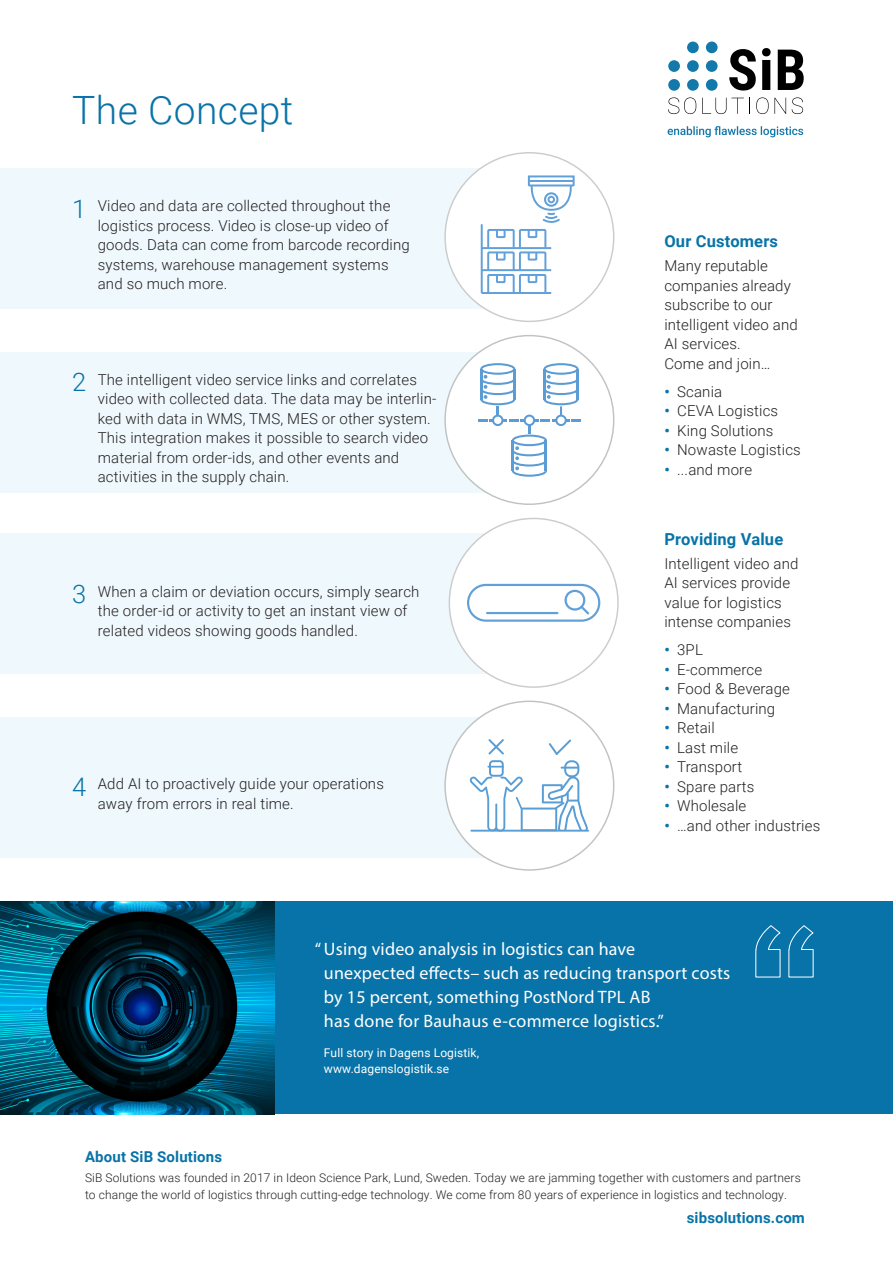
<style>
.page{position:relative;width:893px;height:1263px;background:#fff}
.page>*{position:absolute;margin:0;border:0;box-sizing:border-box;transform-origin:0 0}
.t1{font:300 39px "Roboto";letter-spacing:.01em;color:#0873a8}
.t2{font:18px/24px "Myriad Pro";letter-spacing:.01em;color:#fff}
.t3{font:700 16.5px "Roboto";letter-spacing:.01em;color:#0873a8}
.t4{font:300 15px/19.5px "Roboto";letter-spacing:.01em;color:#231f20}
.t5{font:700 15px "Roboto";letter-spacing:.01em;color:#0873a8}
.t6{font:300 12px/16.5px "Roboto";letter-spacing:.01em;color:#231f20}
.t7{font:12px "Roboto";letter-spacing:.01em;color:#fff}
.s1{font-size:25.5px;color:#0873a8}
.s2{font-weight:700;color:#0873a8}
</style>
<div class="page">
<div style="left:0;top:534px;width:493px;height:140px;background:#eff9fd"></div>
<div style="left:0;top:717px;width:502px;height:140px;background:#eff9fd"></div>
<div style="left:0;top:352px;width:493px;height:140px;background:#eff9fd"></div>
<div style="left:0;top:168px;width:502px;height:140px;background:#eff9fd"></div>
<div style="left:445px;top:153px;width:169px;height:168px;background:#fff;border-radius:50%"></div>
<svg style="left:480px;top:175px;width:95px;height:119px"></svg>
<div style="left:449px;top:518px;width:169px;height:169px;background:#fff;border-radius:50%"></div>
<svg style="left:467px;top:584px;width:133px;height:38px"></svg>
<hr style="left:486px;top:612px;width:72px;height:2px;background:#62a0d9">
<div style="left:445px;top:336px;width:169px;height:168px;background:#fff;border-radius:50%"></div>
<svg style="left:478px;top:363px;width:103px;height:114px"></svg>
<div style="left:445px;top:701px;width:169px;height:169px;background:#fff;border-radius:50%"></div>
<hr style="left:470px;top:830px;width:119px;height:2px;background:#599dd5">
<svg style="left:469px;top:739px;width:119px;height:92px"></svg>
<div style="left:0;top:901px;width:893px;height:213px;background:#0873a8"></div>
<svg style="left:788px;top:925px;width:26px;height:53px"></svg>
<svg style="left:755px;top:925px;width:26px;height:53px"></svg>
<img style="left:0;top:901px;width:274px;height:213px">
<div style="left:687px;top:42px;width:12px;height:11px;background:#1378aa;border-radius:50%"></div>
<div style="left:706px;top:42px;width:12px;height:11px;background:#1378aa;border-radius:50%"></div>
<div style="left:668px;top:60px;width:12px;height:12px;background:#1378aa;border-radius:50%"></div>
<div style="left:687px;top:60px;width:12px;height:12px;background:#1378aa;border-radius:50%"></div>
<div style="left:706px;top:60px;width:12px;height:12px;background:#1378aa;border-radius:50%"></div>
<div style="left:668px;top:79px;width:12px;height:12px;background:#1378aa;border-radius:50%"></div>
<div style="left:687px;top:79px;width:12px;height:12px;background:#1378aa;border-radius:50%"></div>
<div style="left:706px;top:79px;width:12px;height:12px;background:#1378aa;border-radius:50%"></div>
<svg style="left:729px;top:49px;width:27px;height:42px"></svg>
<svg style="left:762px;top:48px;width:9px;height:42px"></svg>
<svg style="left:778px;top:50px;width:26px;height:40px"></svg>
<svg style="left:668px;top:97px;width:28px;height:17px"></svg>
<svg style="left:702px;top:98px;width:48px;height:16px"></svg>
<svg style="left:756px;top:97px;width:12px;height:17px"></svg>
<svg style="left:774px;top:98px;width:12px;height:16px"></svg>
<svg style="left:792px;top:97px;width:11px;height:17px"></svg>
<svg style="left:668px;top:126px;width:135px;height:11px"></svg>
<p class="t1" style="left:72px;top:83px;width:223px">The Concept</p>
<p class="t4" style="left:98px;top:196px;width:313px;text-indent:-26px"><span class="s1">1</span> Video and data are collected throughout the logistics process. Video is close-up video of goods. Data can come from barcode recording systems, warehouse management systems and so much more.</p>
<p class="t4" style="left:98px;top:369px;width:340px;text-indent:-26px"><span class="s1">2</span> The intelligent video service links and correlates video with collected data. The data may be interlin&shy;ked with data in WMS, TMS, MES or other system.<br>This integration makes it possible to search video material from order-ids, and other events and activities in the supply chain.</p>
<p class="t4" style="left:98px;top:581px;width:323px;text-indent:-26px"><span class="s1">3</span> When a claim or deviation occurs, simply search the order-id or activity to get an instant view of related videos showing goods handled.</p>
<p class="t4" style="left:98px;top:774px;width:288px;text-indent:-26px"><span class="s1">4</span> Add AI to proactively guide your operations away from errors in real time.</p>
<p class="t3" style="left:664px;top:230px;width:115px">Our Customers</p>
<p class="t4" style="left:664px;top:255px;width:135px">Many reputable companies already subscribe to our intelligent video and<br>AI services.<br>Come and join…</p>
<p class="t4" style="left:664px;top:381px;width:59px"><span class="s2">•</span> Scania</p>
<p class="t4" style="left:664px;top:400px;width:115px"><span class="s2">•</span> CEVA Logistics</p>
<p class="t4" style="left:664px;top:420px;width:111px"><span class="s2">•</span> King Solutions</p>
<p class="t4" style="left:664px;top:439px;width:138px"><span class="s2">•</span> Nowaste Logistics</p>
<p class="t4" style="left:664px;top:459px;width:89px"><span class="s2">•</span> ...and more</p>
<p class="t3" style="left:664px;top:527px;width:120px">Providing Value</p>
<p class="t4" style="left:664px;top:553px;width:135px">Intelligent video and<br>AI services provide value for logistics intense companies</p>
<p class="t4" style="left:664px;top:639px;width:40px"><span class="s2">•</span> 3PL</p>
<p class="t4" style="left:664px;top:659px;width:99px"><span class="s2">•</span> E-commerce</p>
<p class="t4" style="left:664px;top:678px;width:127px"><span class="s2">•</span> Food &amp; Beverage</p>
<p class="t4" style="left:664px;top:698px;width:112px"><span class="s2">•</span> Manufacturing</p>
<p class="t4" style="left:664px;top:717px;width:52px"><span class="s2">•</span> Retail</p>
<p class="t4" style="left:664px;top:737px;width:75px"><span class="s2">•</span> Last mile</p>
<p class="t4" style="left:664px;top:756px;width:79px"><span class="s2">•</span> Transport</p>
<p class="t4" style="left:664px;top:776px;width:92px"><span class="s2">•</span> Spare parts</p>
<p class="t4" style="left:664px;top:795px;width:83px"><span class="s2">•</span> Wholesale</p>
<p class="t4" style="left:664px;top:815px;width:157px"><span class="s2">•</span> …and other industries</p>
<p class="t2" style="left:324px;top:937px;width:408px;text-indent:-9px">“Using video analysis in logistics can have unexpected effects– such as reducing transport costs by 15 percent, something PostNord TPL AB<br>has done for Bauhaus e-commerce logistics.”</p>
<p class="t7" style="left:324px;top:1044px;width:157px">Full story in Dagens Logistik,</p>
<p class="t7" style="left:324px;top:1060px;width:127px">www.dagenslogistik.se</p>
<p class="t5" style="left:85px;top:1146px;width:139px">About SiB Solutions</p>
<p class="t6" style="left:85px;top:1169px;width:717px">SiB Solutions was founded in 2017 in Ideon Science Park, Lund, Sweden. Today we are jamming together with customers and partners to change the world of logistics through cutting-edge technology. We come from 80 years of experience in logistics and technology.</p>
<p class="t5" style="left:687px;top:1207px;width:120px">sibsolutions.com</p>
</div>
